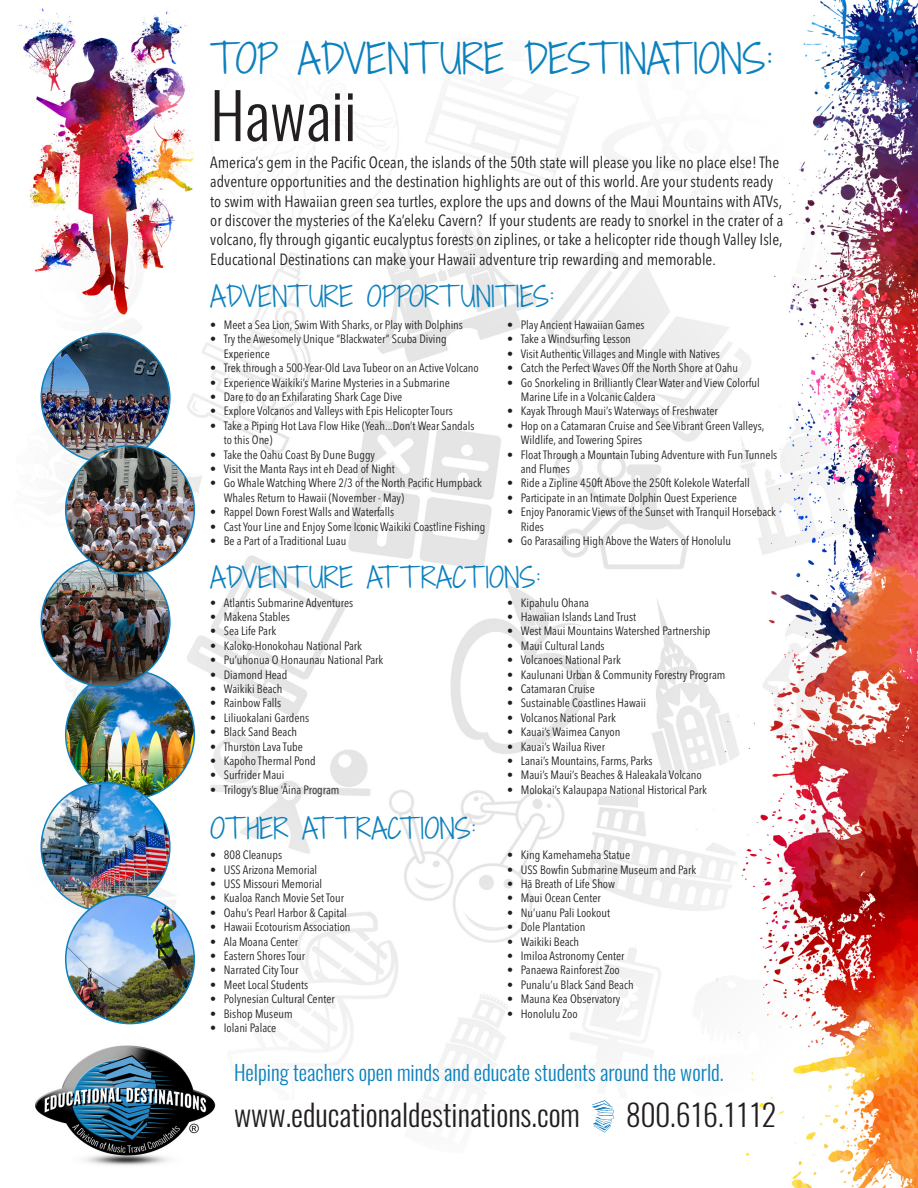
<style>
.page{position:relative;width:918px;height:1188px;background:#fff}
.page>*{position:absolute;margin:0;border:0;box-sizing:border-box;transform-origin:0 0}
.Head_1{font:300 63px "Oswald";color:#231f20}
.Head_1-2{font:300 39px "Shadows Into";color:#0c81be}
.t1{font:300 30px "Oswald";color:#231f20}
.Head_1-3{font:300 27px "Shadows Into";color:#0c81be}
.Head_1-4{font:300 21px "Oswald";color:#0c81be}
.Body_Copy{font:condensed 16.2px/19.4px "Avenir Next LT Pro";color:#231f20}
.t2{font:condensed 12px/14.4px "Avenir Next LT Pro";color:#231f20}
</style>
<div class="page">
<img style="left:18px;top:0;width:900px;height:1188px">
<img style="left:66px;top:670px;width:128px;height:129px;border-radius:64px">
<img style="left:41px;top:783px;width:129px;height:128px;border-radius:64px">
<img style="left:41px;top:333px;width:129px;height:129px;border-radius:64px">
<img style="left:41px;top:558px;width:129px;height:129px;border-radius:64px">
<img style="left:66px;top:446px;width:128px;height:128px;border-radius:64px">
<img style="left:66px;top:895px;width:128px;height:129px;border-radius:64px">
<svg style="left:592px;top:1100px;width:22px;height:33px"></svg>
<p class="Head_1-2" style="left:210px;top:30px;width:564px">TOP ADVENT URE DESTINATIONS:</p>
<p class="Head_1" style="left:210px;top:74px;width:148px">Hawaii</p>
<p class="Body_Copy" style="left:210px;top:153px;width:574px">America’s gem in the Pacific Ocean, the islands of the 50th state will please you like no place else! The adventure opportunities and the destination highlights are out of this world. Are your students ready to swim with Hawaiian green sea turtles, explore the ups and downs of the Maui Mountains with ATVs, or discover the mysteries of the Ka’eleku Cavern? If your students are ready to snorkel in the crater of a volcano, fly through gigantic eucalyptus forests on ziplines, or take a helicopter ride though Valley Isle, Educational Destinations can make your Hawaii adventure trip rewarding and memorable.</p>
<p class="Head_1-3" style="left:210px;top:277px;width:346px">ADVENT URE OPPORT UNITIES:</p>
<p class="t2" style="left:210px;top:318px;width:254px">• Meet a Sea Lion, Swim With Sharks, or Play with Dolphins</p>
<p class="t2" style="left:224px;top:332px;width:225px;text-indent:-14px">• Try the Awesomely Unique “Blackwater” Scuba Diving<br>Experience</p>
<p class="t2" style="left:210px;top:361px;width:270px">• Trek through a 500-Year-Old Lava Tubeor on an Active Volcano</p>
<p class="t2" style="left:210px;top:375px;width:241px">• Experience Waikiki’s Marine Mysteries in a Submarine</p>
<p class="t2" style="left:210px;top:390px;width:194px">• Dare to do an Exhilarating Shark Cage Dive</p>
<p class="t2" style="left:210px;top:404px;width:244px">• Explore Volcanos and Valleys with Epis Helicopter Tours</p>
<p class="t2" style="left:224px;top:418px;width:252px;text-indent:-14px">• Take a Piping Hot Lava Flow Hike (Yeah...Don’t Wear Sandals to this One)</p>
<p class="t2" style="left:210px;top:447px;width:166px">• Take the Oahu Coast By Dune Buggy</p>
<p class="t2" style="left:210px;top:462px;width:186px">• Visit the Manta Rays int eh Dead of Night</p>
<p class="t2" style="left:224px;top:476px;width:260px;text-indent:-14px">• Go Whale Watching Where 2/3 of the North Pacific Humpback<br>Whales Return to Hawaii (November - May)</p>
<p class="t2" style="left:210px;top:505px;width:185px">• Rappel Down Forest Walls and Waterfalls</p>
<p class="t2" style="left:210px;top:519px;width:276px">• Cast Your Line and Enjoy Some Iconic Waikiki Coastline Fishing</p>
<p class="t2" style="left:210px;top:534px;width:138px">• Be a Part of a Traditional Luau</p>
<p class="t2" style="left:507px;top:318px;width:139px">• Play Ancient Hawaiian Games</p>
<p class="t2" style="left:507px;top:332px;width:125px">• Take a Windsurfing Lesson</p>
<p class="t2" style="left:507px;top:346px;width:214px">• Visit Authentic Villages and Mingle with Natives</p>
<p class="t2" style="left:507px;top:361px;width:232px">• Catch the Perfect Waves Off the North Shore at Oahu</p>
<p class="t2" style="left:521px;top:375px;width:241px;text-indent:-14px">• Go Snorkeling in Brilliantly Clear Water and View Colorful<br>Marine Life in a Volcanic Caldera</p>
<p class="t2" style="left:507px;top:404px;width:212px">• Kayak Through Maui’s Waterways of Freshwater</p>
<p class="t2" style="left:521px;top:418px;width:245px;text-indent:-14px">• Hop on a Catamaran Cruise and See Vibrant Green Valleys,<br>Wildlife, and Towering Spires</p>
<p class="t2" style="left:521px;top:447px;width:258px;text-indent:-14px">• Float Through a Mountain Tubing Adventure with Fun Tunnels and Flumes</p>
<p class="t2" style="left:507px;top:476px;width:244px">• Ride a Zipline 450ft Above the 250ft Kolekole Waterfall</p>
<p class="t2" style="left:507px;top:490px;width:231px">• Participate in an Intimate Dolphin Quest Experience</p>
<p class="t2" style="left:521px;top:505px;width:257px;text-indent:-14px">• Enjoy Panoramic Views of the Sunset with Tranquil Horseback<br>Rides</p>
<p class="t2" style="left:507px;top:534px;width:225px">• Go Parasailing High Above the Waters of Honolulu</p>
<p class="Head_1-3" style="left:210px;top:558px;width:332px">ADVENT URE AT T RACTIONS:</p>
<p class="t2" style="left:210px;top:595px;width:145px">• Atlantis Submarine Adventures</p>
<p class="t2" style="left:210px;top:610px;width:81px">• Makena Stables</p>
<p class="t2" style="left:210px;top:624px;width:67px">• Sea Life Park</p>
<p class="t2" style="left:210px;top:638px;width:153px">• Kaloko-Honokohau National Park</p>
<p class="t2" style="left:210px;top:653px;width:175px">• Pu’uhonua O Honaunau National Park</p>
<p class="t2" style="left:210px;top:667px;width:79px">• Diamond Head</p>
<p class="t2" style="left:210px;top:682px;width:73px">• Waikiki Beach</p>
<p class="t2" style="left:210px;top:696px;width:72px">• Rainbow Falls</p>
<p class="t2" style="left:210px;top:710px;width:101px">• Liliuokalani Gardens</p>
<p class="t2" style="left:210px;top:725px;width:88px">• Black Sand Beach</p>
<p class="t2" style="left:210px;top:739px;width:94px">• Thurston Lava Tube</p>
<p class="t2" style="left:210px;top:754px;width:107px">• Kapoho Thermal Pond</p>
<p class="t2" style="left:210px;top:768px;width:76px">• Surfrider Maui</p>
<p class="t2" style="left:210px;top:782px;width:131px">• Trilogy’s Blue ‘Āina Program</p>
<p class="Head_1-3" style="left:210px;top:809px;width:267px">OT HER AT T RACTIONS:</p>
<p class="t2" style="left:210px;top:848px;width:73px">• 808 Cleanups</p>
<p class="t2" style="left:210px;top:862px;width:108px">• USS Arizona Memorial</p>
<p class="t2" style="left:210px;top:876px;width:113px">• USS Missouri Memorial</p>
<p class="t2" style="left:210px;top:891px;width:135px">• Kualoa Ranch Movie Set Tour</p>
<p class="t2" style="left:210px;top:905px;width:138px">• Oahu’s Pearl Harbor &amp; Capital</p>
<p class="t2" style="left:210px;top:920px;width:142px">• Hawaii Ecotourism Association</p>
<p class="t2" style="left:210px;top:934px;width:89px">• Ala Moana Center</p>
<p class="t2" style="left:210px;top:948px;width:96px">• Eastern Shores Tour</p>
<p class="t2" style="left:210px;top:963px;width:90px">• Narrated City Tour</p>
<p class="t2" style="left:210px;top:977px;width:99px">• Meet Local Students</p>
<p class="t2" style="left:210px;top:992px;width:126px">• Polynesian Cultural Center</p>
<p class="t2" style="left:210px;top:1006px;width:84px">• Bishop Museum</p>
<p class="t2" style="left:210px;top:1020px;width:68px">• Iolani Palace</p>
<p class="t2" style="left:507px;top:595px;width:83px">• Kipahulu Ohana</p>
<p class="t2" style="left:507px;top:610px;width:130px">• Hawaiian Islands Land Trust</p>
<p class="t2" style="left:507px;top:624px;width:205px">• West Maui Mountains Watershed Partnership</p>
<p class="t2" style="left:507px;top:638px;width:99px">• Maui Cultural Lands</p>
<p class="t2" style="left:507px;top:653px;width:115px">• Volcanoes National Park</p>
<p class="t2" style="left:507px;top:667px;width:220px">• Kaulunani Urban &amp; Community Forestry Program</p>
<p class="t2" style="left:507px;top:682px;width:89px">• Catamaran Cruise</p>
<p class="t2" style="left:507px;top:696px;width:140px">• Sustainable Coastlines Hawaii</p>
<p class="t2" style="left:507px;top:710px;width:110px">• Volcanos National Park</p>
<p class="t2" style="left:507px;top:725px;width:115px">• Kauai’s Waimea Canyon</p>
<p class="t2" style="left:507px;top:739px;width:99px">• Kauai’s Wailua River</p>
<p class="t2" style="left:507px;top:754px;width:147px">• Lanai’s Mountains, Farms, Parks</p>
<p class="t2" style="left:507px;top:768px;width:196px">• Maui’s Maui’s Beaches &amp; Haleakala Volcano</p>
<p class="t2" style="left:507px;top:782px;width:201px">• Molokai’s Kalaupapa National Historical Park</p>
<p class="t2" style="left:507px;top:848px;width:124px">• King Kamehameha Statue</p>
<p class="t2" style="left:507px;top:862px;width:190px">• USS Bowfin Submarine Museum and Park</p>
<p class="t2" style="left:507px;top:876px;width:109px">• Hā Breath of Life Show</p>
<p class="t2" style="left:507px;top:891px;width:95px">• Maui Ocean Center</p>
<p class="t2" style="left:507px;top:905px;width:104px">• Nu’uanu Pali Lookout</p>
<p class="t2" style="left:507px;top:920px;width:80px">• Dole Plantation</p>
<p class="t2" style="left:507px;top:934px;width:73px">• Waikiki Beach</p>
<p class="t2" style="left:507px;top:948px;width:119px">• Imiloa Astronomy Center</p>
<p class="t2" style="left:507px;top:963px;width:114px">• Panaewa Rainforest Zoo</p>
<p class="t2" style="left:507px;top:977px;width:128px">• Punalu’u Black Sand Beach</p>
<p class="t2" style="left:507px;top:992px;width:115px">• Mauna Kea Observatory</p>
<p class="t2" style="left:507px;top:1006px;width:72px">• Honolulu Zoo</p>
<p class="Head_1-4" style="left:234px;top:1059px;width:491px">Helping teachers open minds and educate students around the world.</p>
<p class="t1" style="left:234px;top:1094px;width:347px">www.educationaldestinations.com</p>
<p class="t1" style="left:626px;top:1094px;width:152px">800.616.1112</p>
</div>
